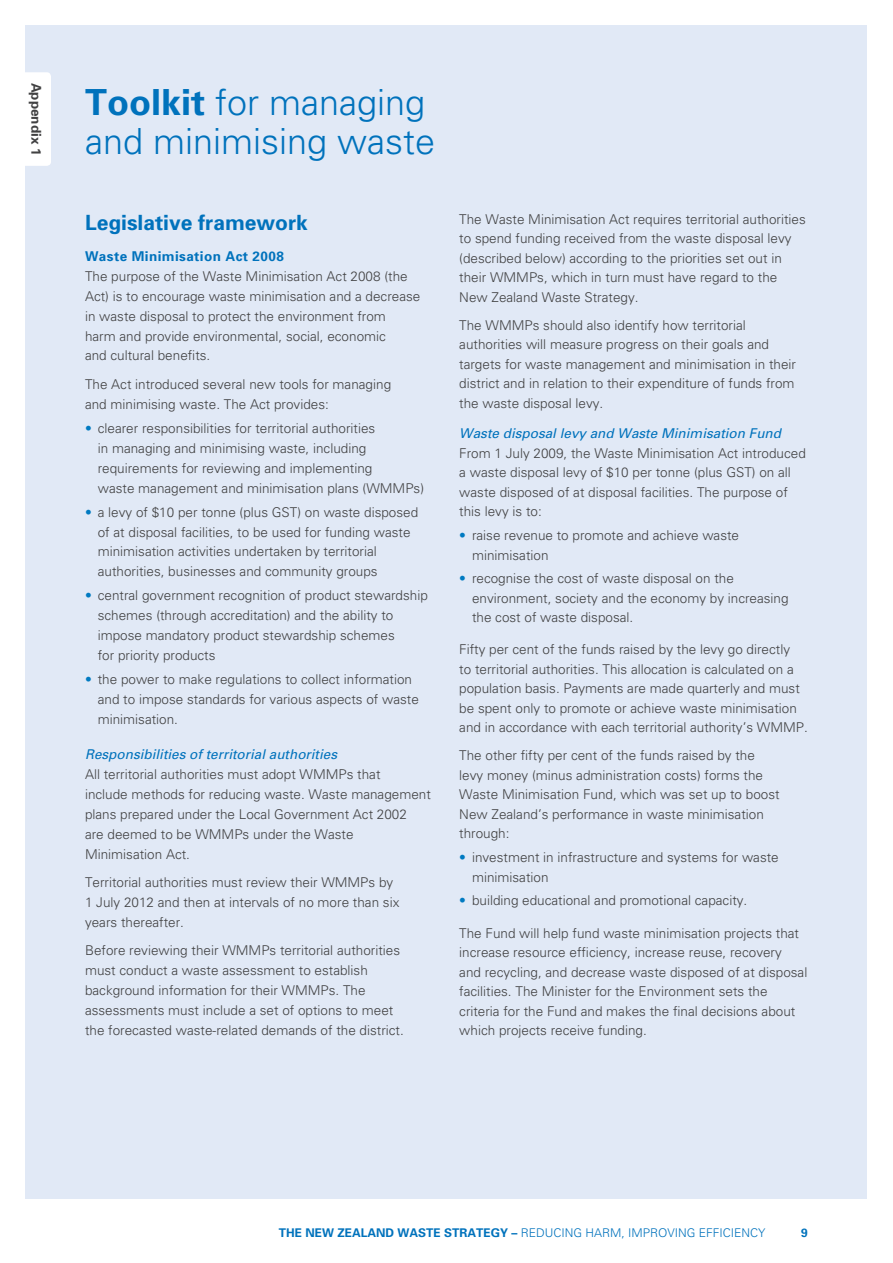
<style>
.page{position:relative;width:893px;height:1263px;background:#fff}
.page>*{position:absolute;margin:0;border:0;box-sizing:border-box;transform-origin:0 0}
.t1{font:300 36px/39px "Univers Maori";color:#0072bc}
.t2{font:700 21px "Univers Maori";color:#0072bc}
.t3{font:300 13.5px/19.5px "Univers Maori";color:#414142}
.t4{font:italic 13.5px "Univers Maori";color:#0072bc}
.t5{font:700 13.5px "Univers Maori";letter-spacing:.03em;color:#0072bc}
.t6{font:700 13.5px "Univers Maori";color:#414142}
.t7{font:300 12px "Univers Maori";color:#0072bc}
.t8{font:700 12px "Univers Maori";color:#0072bc}
.s1{font-weight:700}
.s2{color:#007ac1}
</style>
<div class="page">
<div style="left:26px;top:26px;width:841px;height:1173px;background:#e1e9f6"></div>
<div style="left:0;top:72px;width:51px;height:94px;background:#fff;border-radius:4px"></div>
<p class="t6" style="left:45px;top:83px;width:74px;rotate:90deg">Appendix 1</p>
<h1 class="t1" style="left:85px;top:81px;width:352px"><span class="s1">Toolkit</span> for managing and minimising waste</h1>
<h2 class="t2" style="left:85px;top:209px;width:224px">Legislative framework</h2>
<p class="t5" style="left:85px;top:247px;width:200px">Waste Minimisation Act 2008</p>
<p class="t3" style="left:85px;top:266px;width:337px;line-height:20px">The purpose of the Waste M inimisation Act 2008 (the Act) is to encourage waste minimisation and a decrease in waste disposal to protect the environment from<br>harm and provide environmental, social, economic<br>and cultural benefits.</p>
<p class="t3" style="left:85px;top:374px;width:308px;line-height:20px">The Act introduced several new tools for managing and minimising waste. The Act provides:</p>
<p class="t3" style="left:98px;top:418px;width:294px;line-height:20px;text-indent:-13px"><span class="s2">•</span> clearer responsibilities for territorial authorities<br>in managing and minimising waste, including requirements for reviewing and implementing waste management and minimisation plans (WMMP</p>
<p class="t3" style="left:414px;top:478px;width:12px">s)</p>
<p class="t3" style="left:98px;top:501px;width:322px;line-height:20px;text-indent:-13px"><span class="s2">•</span> a levy of $10 per tonne (plus G ST) on waste disposed of at disposal facilities, to be used for funding waste minimisation activities undertaken by territorial authorities, businesses and community groups</p>
<p class="t3" style="left:98px;top:585px;width:332px;line-height:20px;text-indent:-13px"><span class="s2">•</span> central government recognition of product stewardship schemes (through accreditation) and the ability to impose mandatory product stewardship schemes<br>for priority products</p>
<p class="t3" style="left:98px;top:669px;width:323px;line-height:20px;text-indent:-13px"><span class="s2">•</span> the power to make regulations to collect information and to impose standards for various aspects of waste minimisation.</p>
<p class="t4" style="left:85px;top:746px;width:254px">Responsibilities of territorial authorities</p>
<p class="t3" style="left:85px;top:764px;width:240px">All territorial authorities must adopt WMMP</p>
<p class="t3" style="left:85px;top:764px;width:347px;line-height:20px;text-indent:262px">s that<br>include methods for reducing waste. Waste management plans prepared under the Local Government Act 2002<br>are deemed to be WMMP</p>
<p class="t3" style="left:243px;top:824px;width:113px">s under the Waste</p>
<p class="t3" style="left:85px;top:839px;width:262px;line-height:28.3px">M inimisation Act.<br>Territorial authorities must review their WMMP</p>
<p class="t3" style="left:85px;top:872px;width:316px;line-height:20px;text-indent:284px">s by<br>1 July 2012 and then at intervals of no more than six years thereafter.</p>
<p class="t3" style="left:85px;top:940px;width:163px">Before reviewing their WMMP</p>
<p class="t3" style="left:85px;top:940px;width:317px;line-height:20px;text-indent:185px">s territorial authorities must conduct a waste assessment to establish background information for their WMMP</p>
<p class="t3" style="left:85px;top:980px;width:320px;line-height:20px;text-indent:244px">s. The assessments must include a set of options to meet the forecasted waste-related demands of the district.</p>
<p class="t3" style="left:459px;top:209px;width:348px">The Waste M inimisation Act requires territorial authorities to spend funding received from the waste disposal levy (described below) according to the priorities set out in their WMMP</p>
<p class="t3" style="left:459px;top:267px;width:320px;text-indent:78px">s, which in turn must have regard to the<br>New Zealand Waste Strategy.</p>
<p class="t3" style="left:459px;top:315px;width:52px">The WMMP</p>
<p class="t3" style="left:459px;top:315px;width:338px;text-indent:74px">s should also identify how territorial authorities will measure progress on their goals and targets for waste management and minimisation in their district and in relation to their expenditure of funds from the waste disposal levy.</p>
<p class="t4" style="left:459px;top:425px;width:323px">Waste disposal levy and Waste Minimisation Fund</p>
<p class="t3" style="left:459px;top:443px;width:348px">From 1 July 2009, the Waste M inimisation Act introduced a waste disposal levy of $10 per tonne (plus GST) on all waste disposed of at disposal facilities. The purpose of this levy is to:</p>
<p class="t3" style="left:472px;top:525px;width:269px;text-indent:-13px"><span class="s2">•</span> raise revenue to promote and achieve waste minimisation</p>
<p class="t3" style="left:472px;top:568px;width:318px;text-indent:-13px"><span class="s2">•</span> recognise the cost of waste disposal on the environment, society and the economy by increasing the cost of waste disposal.</p>
<p class="t3" style="left:459px;top:639px;width:342px">Fifty per cent of the funds raised by the levy go directly to territorial authorities. This allocation is calculated on a population basis. Payments are made quarterly and must be spent only to promote or achieve waste minimisation and in accordance with each territorial authority’s WMMP</p>
<p class="t3" style="left:804px;top:717px;width:5px">.</p>
<p class="t3" style="left:459px;top:745px;width:322px">The other fifty per cent of the funds raised by the levy money (minus administration costs) forms the Waste M inimisation Fund, which was set up to boost New Zealand’s performance in waste minimisation through:</p>
<p class="t3" style="left:472px;top:847px;width:308px;text-indent:-13px"><span class="s2">•</span> investment in infrastructure and systems for waste minimisation</p>
<p class="t3" style="left:459px;top:890px;width:290px"><span class="s2">•</span> building educational and promotional capacity.</p>
<p class="t3" style="left:459px;top:923px;width:350px">The Fund will help fund waste minimisation projects that increase resource efficiency, increase reuse, recovery<br>and recycling, and decrease waste disposed of at disposal facilities. The M inister for the Environment sets the criteria for the Fund and makes the final decisions about which projects receive funding.</p>
<p class="t7" style="left:279px;top:1226px;width:488px"><span class="s1">The New Zealand Waste Strategy –</span> Reducing har m, improving efficiency</p>
<p class="t8" style="left:801px;top:1225px;width:8px">9</p>
</div>
